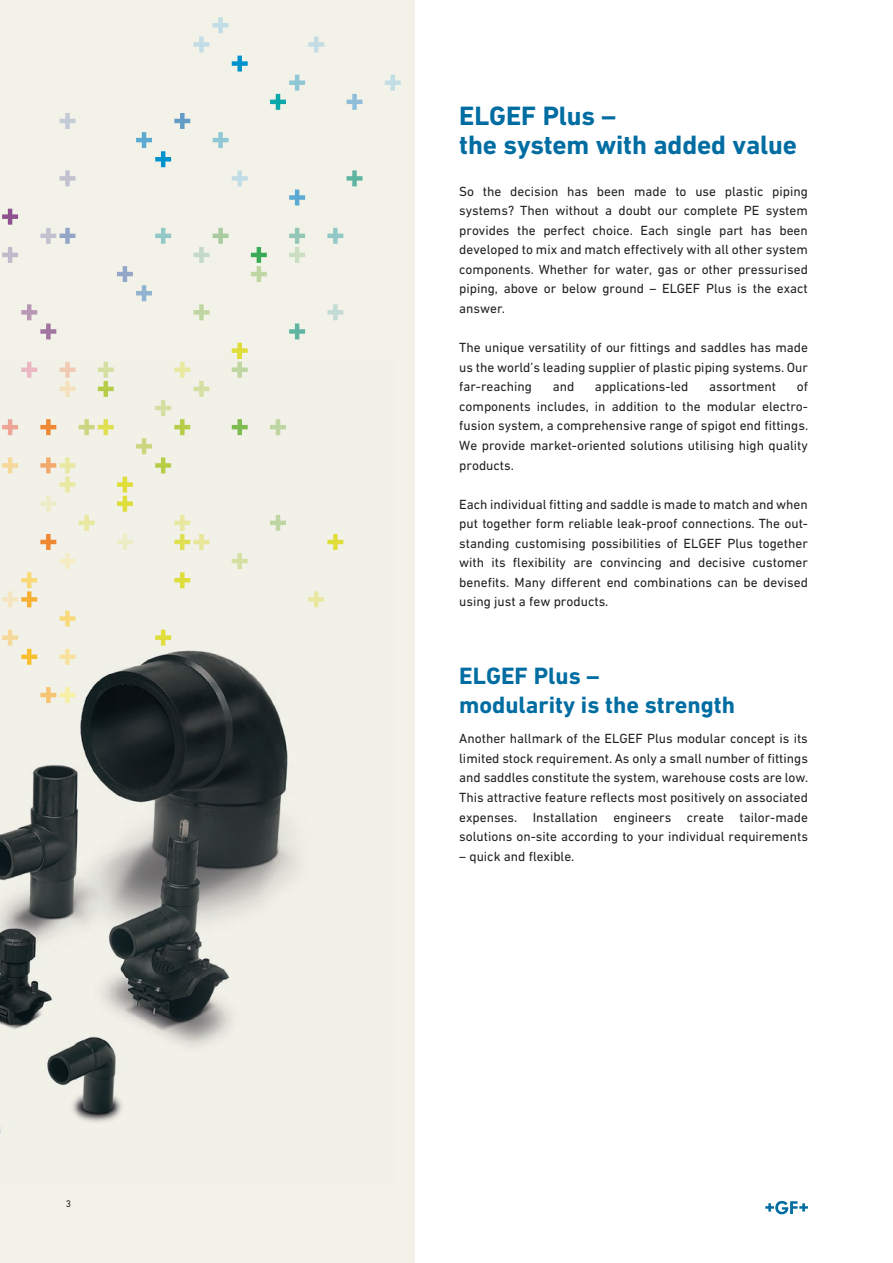
<style>
.page{position:relative;width:893px;height:1263px;background:#fff}
.page>*{position:absolute;margin:0;border:0;box-sizing:border-box;transform-origin:0 0}
.t1{font:700 27px/28.5px "DIN Next W1 G";letter-spacing:-.005em;color:#006da2}
.t2{font:700 24px/29.4px "DIN Next W1 G";color:#006da2}
.t3{font:13.5px/19.5px "DIN Next W1 G";color:#231f20;text-align:justify}
.t4{font:9.75px "DIN Next W1 G";color:#231f20}
</style>
<div class="page">
<div style="left:0;top:0;width:415px;height:1263px;background:#f2f2e9"></div>
<svg style="left:2px;top:209px;width:16px;height:16px"></svg>
<svg style="left:2px;top:247px;width:16px;height:16px"></svg>
<svg style="left:21px;top:304px;width:35px;height:35px"></svg>
<svg style="left:60px;top:113px;width:15px;height:16px"></svg>
<svg style="left:60px;top:170px;width:15px;height:16px"></svg>
<svg style="left:40px;top:228px;width:35px;height:16px"></svg>
<svg style="left:117px;top:266px;width:35px;height:35px"></svg>
<svg style="left:155px;top:228px;width:16px;height:16px"></svg>
<svg style="left:136px;top:113px;width:54px;height:54px"></svg>
<svg style="left:193px;top:304px;width:16px;height:16px"></svg>
<svg style="left:213px;top:132px;width:16px;height:16px"></svg>
<svg style="left:193px;top:228px;width:36px;height:35px"></svg>
<svg style="left:193px;top:17px;width:55px;height:55px"></svg>
<svg style="left:232px;top:170px;width:16px;height:16px"></svg>
<svg style="left:251px;top:247px;width:16px;height:35px"></svg>
<svg style="left:270px;top:75px;width:35px;height:35px"></svg>
<svg style="left:289px;top:190px;width:16px;height:15px"></svg>
<svg style="left:289px;top:228px;width:16px;height:35px"></svg>
<svg style="left:289px;top:323px;width:16px;height:16px"></svg>
<svg style="left:308px;top:36px;width:16px;height:16px"></svg>
<svg style="left:327px;top:228px;width:16px;height:16px"></svg>
<svg style="left:327px;top:304px;width:16px;height:16px"></svg>
<svg style="left:347px;top:94px;width:15px;height:16px"></svg>
<svg style="left:347px;top:170px;width:15px;height:16px"></svg>
<svg style="left:385px;top:75px;width:16px;height:16px"></svg>
<img style="left:0;top:361px;width:344px;height:773px">
<img style="left:2px;top:419px;width:16px;height:16px">
<img style="left:2px;top:457px;width:16px;height:16px">
<img style="left:2px;top:591px;width:16px;height:16px">
<img style="left:2px;top:630px;width:16px;height:16px">
<img style="left:21px;top:362px;width:16px;height:16px">
<img style="left:21px;top:572px;width:16px;height:16px">
<img style="left:21px;top:591px;width:16px;height:16px">
<img style="left:21px;top:649px;width:16px;height:16px">
<img style="left:40px;top:419px;width:16px;height:16px">
<img style="left:40px;top:457px;width:16px;height:16px">
<img style="left:40px;top:496px;width:16px;height:16px">
<img style="left:40px;top:534px;width:16px;height:16px">
<img style="left:40px;top:687px;width:16px;height:16px">
<img style="left:60px;top:362px;width:15px;height:16px">
<img style="left:60px;top:381px;width:15px;height:16px">
<img style="left:60px;top:457px;width:15px;height:16px">
<img style="left:60px;top:477px;width:15px;height:15px">
<img style="left:60px;top:553px;width:15px;height:16px">
<img style="left:60px;top:610px;width:15px;height:16px">
<img style="left:60px;top:649px;width:15px;height:16px">
<img style="left:60px;top:687px;width:15px;height:16px">
<img style="left:79px;top:419px;width:16px;height:16px">
<img style="left:79px;top:515px;width:16px;height:16px">
<img style="left:98px;top:362px;width:16px;height:16px">
<img style="left:98px;top:381px;width:16px;height:16px">
<img style="left:98px;top:419px;width:16px;height:16px">
<img style="left:117px;top:477px;width:16px;height:15px">
<img style="left:117px;top:496px;width:16px;height:16px">
<img style="left:117px;top:534px;width:16px;height:16px">
<img style="left:136px;top:438px;width:16px;height:16px">
<img style="left:155px;top:400px;width:16px;height:16px">
<img style="left:155px;top:457px;width:16px;height:16px">
<img style="left:155px;top:630px;width:16px;height:16px">
<img style="left:174px;top:362px;width:16px;height:16px">
<img style="left:174px;top:419px;width:16px;height:16px">
<img style="left:174px;top:515px;width:16px;height:16px">
<img style="left:174px;top:534px;width:16px;height:16px">
<img style="left:174px;top:572px;width:16px;height:16px">
<img style="left:193px;top:381px;width:16px;height:16px">
<img style="left:193px;top:534px;width:16px;height:16px">
<svg style="left:232px;top:343px;width:16px;height:16px"></svg>
<img style="left:232px;top:362px;width:16px;height:16px">
<img style="left:232px;top:419px;width:16px;height:16px">
<img style="left:232px;top:553px;width:16px;height:16px">
<img style="left:270px;top:419px;width:16px;height:16px">
<img style="left:270px;top:515px;width:16px;height:16px">
<img style="left:308px;top:591px;width:16px;height:16px">
<img style="left:327px;top:534px;width:16px;height:16px">
<svg style="left:765px;top:1201px;width:43px;height:13px"></svg>
<p class="t4" style="left:66px;top:1197px;width:7px">3</p>
<h1 class="t1" style="left:459px;top:102px;width:339px">ELGEF Plus –<br>the system with added value</h1>
<p class="t3" style="left:459px;top:181px;width:350px">So the decision has been made to use plastic piping systems? Then without a doubt our complete PE system provides the perfect choice. Each single part has been developed to mix and match effectively with all other system components. Whether for water, gas or other pressurised piping, above or below ground – ELGEF Plus is the exact answer.</p>
<p class="t3" style="left:459px;top:338px;width:350px">The unique versatility of our fittings and saddles has made us the world’s leading supplier of plastic piping systems. Our far-reaching</p>
<p class="t3" style="left:459px;top:377px;width:350px;text-indent:337px">of components includes, in addition to the modular electro&shy;fusion system, a comprehensive range of spigot end fittings.<br>We provide market-oriented solutions utilising high quality products.</p>
<p class="t3" style="left:459px;top:494px;width:350px">Each individual fitting and saddle is made to match and when put together form reliable leak-proof connections. The out&shy;standing customising possibilities of ELGEF Plus together with its flexibility are convincing and decisive customer benefits. Many different end combinations can be devised using just a few products.</p>
<p class="t3" style="left:553px;top:377px;width:23px">and</p>
<p class="t3" style="left:595px;top:377px;width:95px">applications-led</p>
<p class="t3" style="left:709px;top:377px;width:68px">assortment</p>
<h2 class="t2" style="left:459px;top:661px;width:277px">ELGEF Plus –<br>modularity is the strength</h2>
<p class="t3" style="left:459px;top:729px;width:350px">Another hallmark of the ELGEF Plus modular concept is its limited stock requirement. As only a small number of fittings and saddles constitute the system, warehouse costs are low.<br>This attractive feature reflects most positively on associated expenses. Installation engineers create tailor-made solutions on-site according to your individual requirements</p>
<p class="t3" style="left:459px;top:846px;width:117px">– quick and flexible.</p>
</div>
